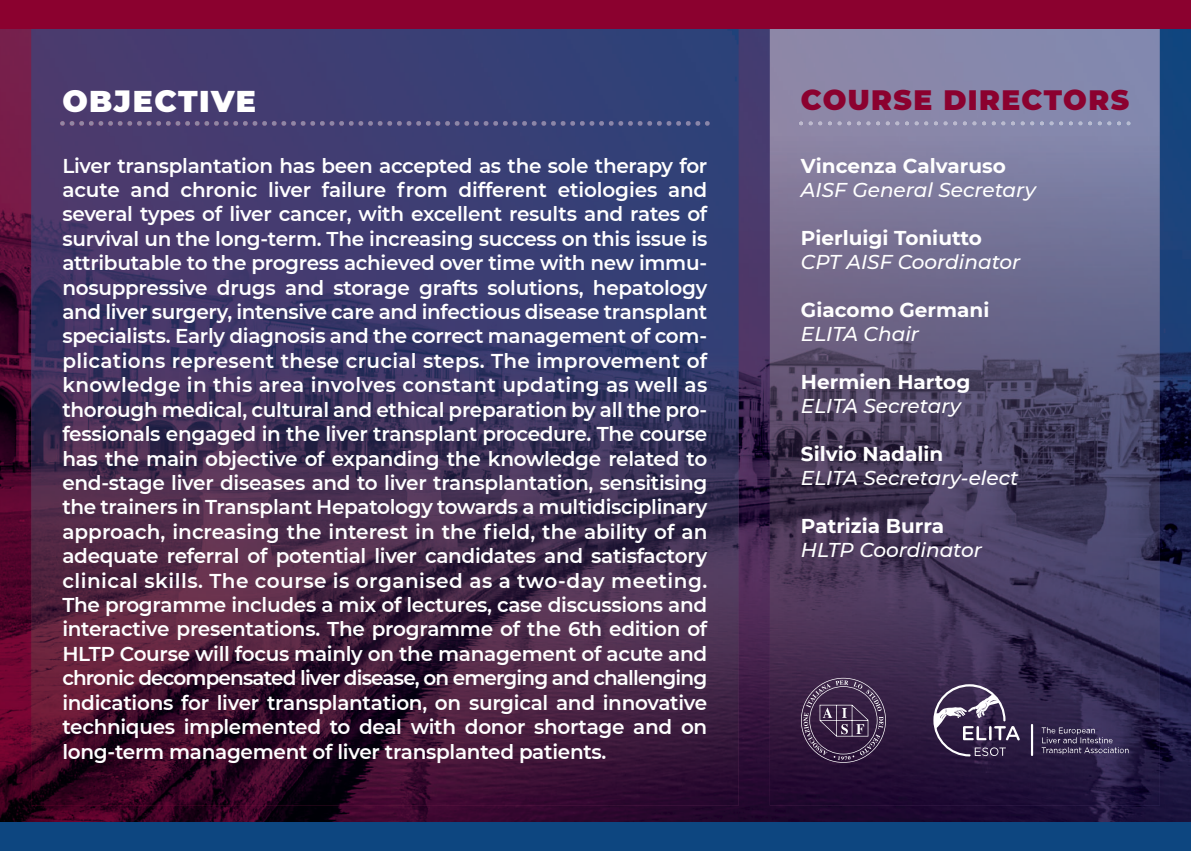
<style>
.page{position:relative;width:1191px;height:851px;background:#fff}
.page>*{position:absolute;margin:0;border:0;box-sizing:border-box;transform-origin:0 0}
.t1{font:900 30px "Montserrat";letter-spacing:.05em;color:#fff}
.t2{font:900 28px "Montserrat";letter-spacing:.05em;color:#8b012f}
.t3{font:600 20px/24.4px "Montserrat";letter-spacing:-.015em;color:#fff;text-align:justify}
.t4{font:italic 500 20px "Montserrat";color:#fff}
.t5{font:700 20px "Montserrat";color:#fff}
</style>
<div class="page">
<img style="left:0;top:28px;width:1191px;height:794px">
<img style="left:798px;top:121px;width:332px;height:5px">
<img style="left:60px;top:121px;width:649px;height:5px">
<div style="left:0;top:0;width:1191px;height:28px;background:#8b012f"></div>
<div style="left:0;top:822px;width:1191px;height:28px;background:#0d4680"></div>
<svg style="left:801px;top:677px;width:85px;height:85px;background:#4b3656"></svg>
<svg style="left:1041px;top:727px;width:87px;height:27px;background:#4b4164"></svg>
<svg style="left:933px;top:684px;width:86px;height:72px;background:#594b69"></svg>
<hr style="left:1031px;top:723px;width:2px;height:32px;background:#fff">
<p class="t1" style="left:62px;top:83px;width:195px">OBJECTIVE</p>
<p class="t2" style="left:801px;top:83px;width:329px">COURSE DIRECTORS</p>
<p class="t3" style="left:62px;top:153px;width:646px">Liver transplantation has been accepted as the sole therapy for acute and chronic liver failure from different etiologies and several types of liver cancer, with excellent results and rates of survival un the long-term. The increasing success on this issue is attributable to the progress achieved over time with new immu&shy;nosuppressive drugs and storage grafts solutions, hepatology and liver surgery, intensive care and infectious disease transplant specialists. Early diagnosis and the correct management of com&shy;plications represent these crucial steps. The improvement of knowledge in this area involves constant updating as well as thorough medical, cultural and ethical preparation by all the pro&shy;fessionals engaged in the liver transplant procedure. The course has the main objective of expanding the knowledge related to end-stage liver diseases and to liver transplantation, sensitising the trainers in Transplant Hepatology towards a multidisciplinary approach, increasing the interest in the field, the ability of an adequate referral of potential liver candidates and satisfactory clinical skills. The course is organised as a two-day meeting.<br>The programme includes a mix of lectures, case discussions and interactive presentations. The programme of the 6th edition of HLTP Course will focus mainly on the management of acute and chronic decompensated liver disease, on emerging and challenging indications for liver transplantation, on surgical and innovative techniques implemented to deal with donor shortage and on long-term management of liver transplanted patients.</p>
<p class="t5" style="left:801px;top:153px;width:206px">Vincenza Calvaruso</p>
<p class="t4" style="left:801px;top:177px;width:236px">AISF General Secretary</p>
<p class="t5" style="left:801px;top:225px;width:182px">Pierluigi Toniutto</p>
<p class="t4" style="left:801px;top:249px;width:221px">CPT AISF Coordinator</p>
<p class="t5" style="left:801px;top:297px;width:190px">Giacomo Germani</p>
<p class="t4" style="left:801px;top:321px;width:120px">ELITA Chair</p>
<p class="t5" style="left:801px;top:369px;width:171px">Hermien Hartog</p>
<p class="t4" style="left:801px;top:393px;width:162px">ELITA Secretary</p>
<p class="t5" style="left:801px;top:441px;width:144px">Silvio Nadalin</p>
<p class="t4" style="left:801px;top:465px;width:219px">ELITA Secretary-elect</p>
<p class="t5" style="left:801px;top:513px;width:145px">Patrizia Burra</p>
<p class="t4" style="left:801px;top:537px;width:183px">HLTP Coordinator</p>
</div>
